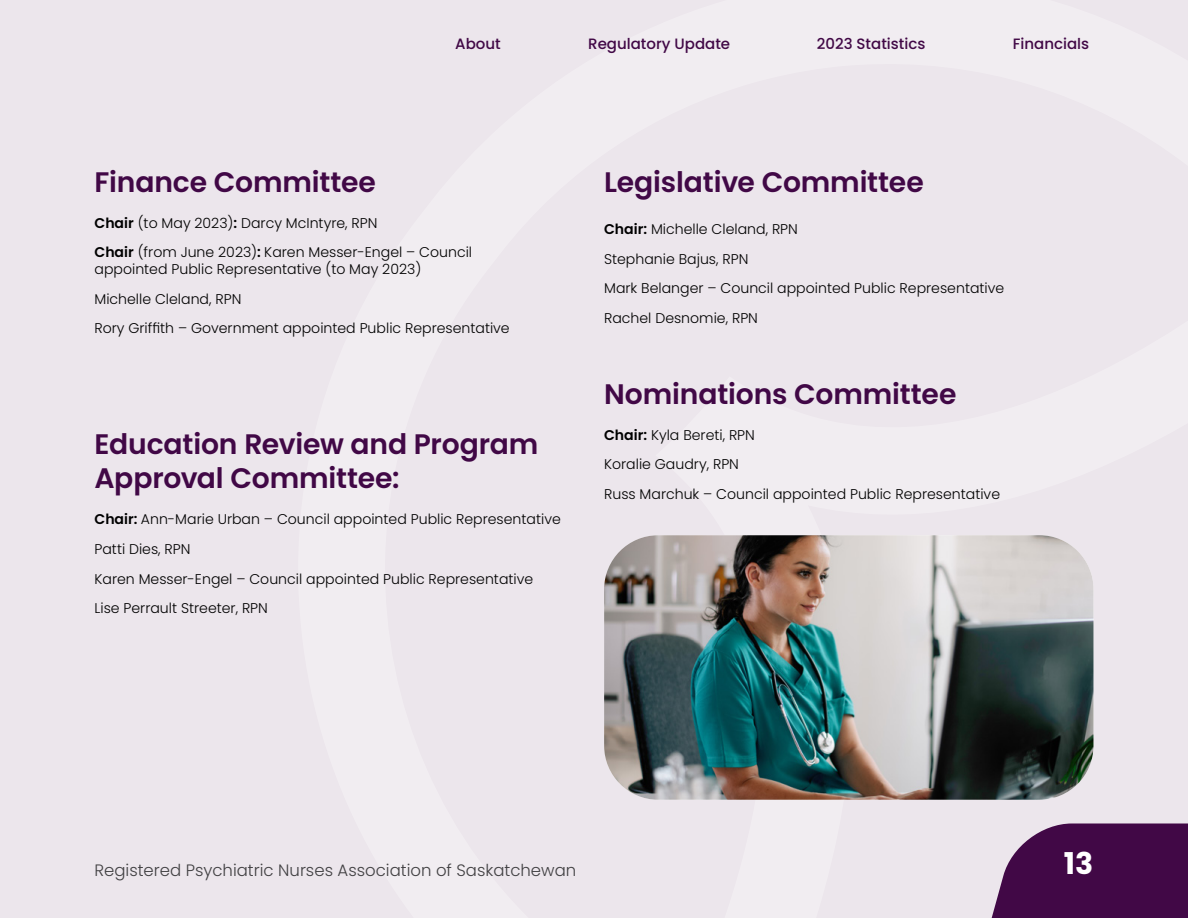
<style>
.page{position:relative;width:1188px;height:918px;background:#ece6ec}
.page>*{position:absolute;margin:0;border:0;box-sizing:border-box;transform-origin:0 0}
.t1{font:700 30px "Poppins";color:#fff}
.t2{font:600 28.2px/33.9px "Poppins";letter-spacing:-.005em;color:#410846}
.t3{font:300 16.5px "Poppins";color:#414042}
.t4{font:500 15px "Poppins";color:#410846}
.t5{font:300 14.1px/29.7px "Poppins";color:#000}
.s1{font-weight:600}
</style>
<div class="page">
<img style="left:604px;top:535px;width:490px;height:265px">
<svg style="left:991px;top:824px;width:197px;height:94px"></svg>
<p class="t4" style="left:455px;top:35px;width:47px">About</p>
<p class="t4" style="left:588px;top:35px;width:144px">Regulatory Update</p>
<p class="t4" style="left:817px;top:35px;width:110px">2023 Statistics</p>
<p class="t4" style="left:1013px;top:35px;width:78px">Financials</p>
<h2 class="t2" style="left:94px;top:165px;width:283px">Finance Committee</h2>
<p class="t5" style="left:94px;top:208px;width:379px"><span class="s1">Chair</span> (to May 2023)<span class="s1">:</span> Darcy McIntyre, RPN<br><span class="s1">Chair</span> (from June 2023)<span class="s1">:</span> Karen Messer-Engel – Council</p>
<p class="t5" style="left:94px;top:254px;width:417px">appointed Public Representative (to May 2023)<br>Michelle Cleland, RPN<br>Rory Griffith – Government appointed Public Representative</p>
<h2 class="t2" style="left:94px;top:428px;width:445px">Education Review and Program<br>Approval Committee:</h2>
<p class="t5" style="left:94px;top:505px;width:468px"><span class="s1">Chair:</span> Ann-Marie Urban – Council appointed Public Representative Patti Dies, RPN<br>Karen Messer-Engel – Council appointed Public Representative Lise Perrault Streeter, RPN</p>
<h2 class="t2" style="left:604px;top:165px;width:321px">Legislative Committee</h2>
<p class="t5" style="left:604px;top:214px;width:402px"><span class="s1">Chair:</span> Michelle Cleland, RPN<br>Stephanie Bajus, RPN<br>Mark Belanger – Council appointed Public Representative<br>Rachel Desnomie, RPN</p>
<h2 class="t2" style="left:604px;top:377px;width:354px">Nominations Committee</h2>
<p class="t5" style="left:604px;top:420px;width:398px"><span class="s1">Chair:</span> Kyla Bereti, RPN<br>Koralie Gaudry, RPN<br>Russ Marchuk – Council appointed Public Representative</p>
<p class="t3" style="left:94px;top:861px;width:483px">Registered Psychiatric Nurses Association of Saskatchewan</p>
<h1 class="t1" style="left:1064px;top:846px;width:31px">13</h1>
</div>
